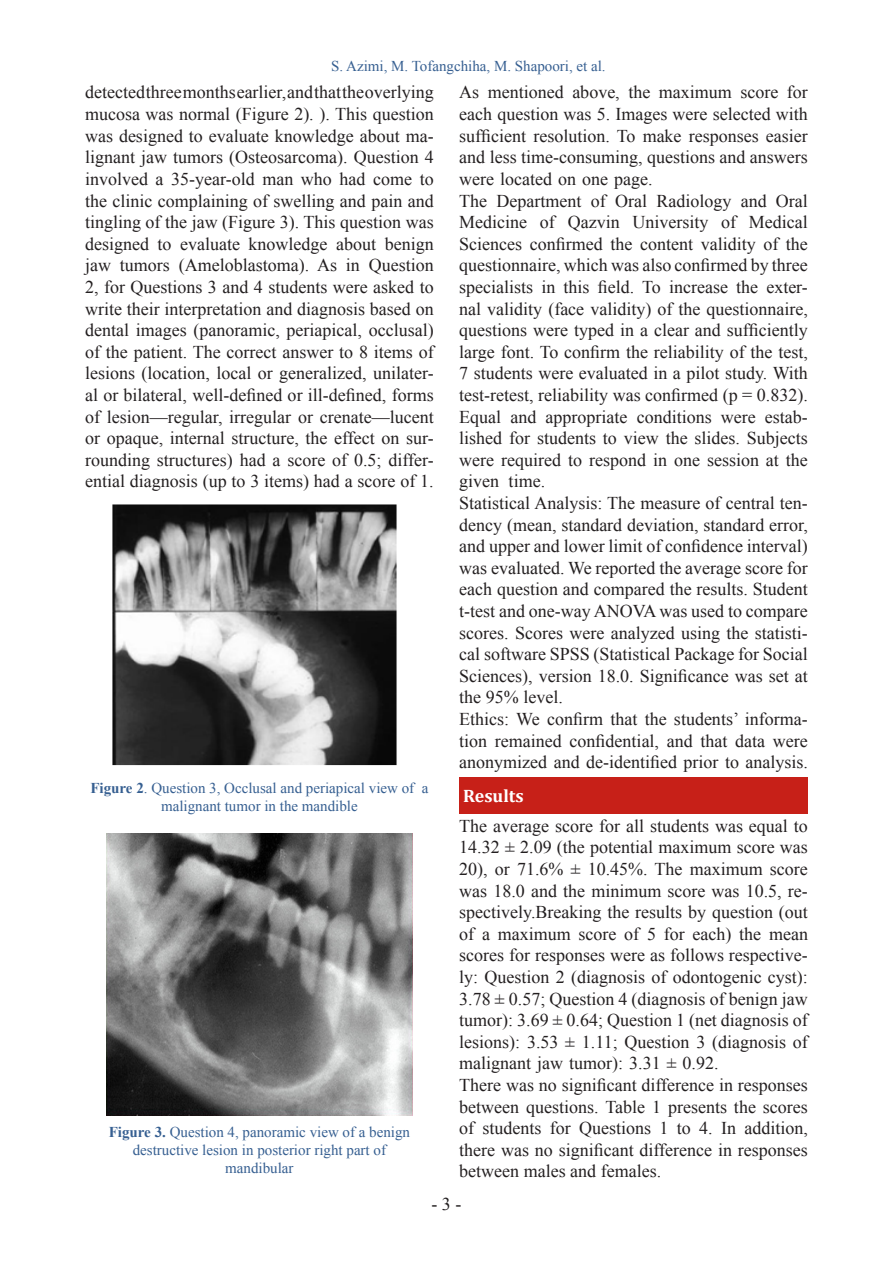
<style>
.page{position:relative;width:893px;height:1263px;background:#fff}
.page>*{position:absolute;margin:0;border:0;box-sizing:border-box;transform-origin:0 0}
.t1{font:18px/21.6px "Times New Roman";color:#231f20;text-align:justify}
.t2{font:700 18px "Cambria";color:#fff}
.t3{font:15px/18px "Times New Roman";color:#365f91;text-align:center}
.s1{font-weight:700}
</style>
<div class="page">
<div style="left:459px;top:777px;width:349px;height:37px;background:#c72018"></div>
<img style="left:112px;top:504px;width:285px;height:262px">
<img style="left:107px;top:833px;width:305px;height:282px">
<p class="t3" style="left:331px;top:57px;width:276px">S. Azimi, M. Tofangchiha, M. Shapoori, et al.</p>
<p class="t1" style="left:459px;top:81px;width:350px">As mentioned above, the maximum score for each question was 5. Images were selected with sufficient resolution. To make responses easier and less time-consuming, questions and answers were located on one page.</p>
<p class="t1" style="left:459px;top:189px;width:350px">The Department of Oral Radiology and Oral Medicine of Qazvin University of Medical Sciences confirmed the content validity of the questionnaire, which was also confirmed by three specialists in this field. To increase the exter&shy;nal validity (face validity) of the questionnaire, questions were typed in a clear and sufficiently large font. To confirm the reliability of the test, 7 students were evaluated in a pilot study. With test-retest, reliability was confirmed (p = 0.832).</p>
<p class="t1" style="left:459px;top:405px;width:350px">Equal and appropriate conditions were estab&shy;lished for students to view the slides. Subjects were required to respond in one session at the given time.</p>
<p class="t1" style="left:459px;top:492px;width:350px">Statistical Analysis: The measure of central ten&shy;dency (mean, standard deviation, standard error, and upper and lower limit of confidence interval) was evaluated. We reported the average score for each question and compared the results. Student t-test and one-way ANOVA was used to compare scores. Scores were analyzed using the statisti&shy;cal software SPSS (Statistical Package for Social Sciences), version 18.0. Significance was set at the 95% level.</p>
<p class="t1" style="left:459px;top:708px;width:350px">Ethics: We confirm that the students’ informa&shy;tion remained confidential, and that data were anonymized and de-identified prior to analysis.</p>
<p class="t2" style="left:463px;top:783px;width:62px">Results</p>
<p class="t1" style="left:85px;top:81px;width:350px">detected three months earlier, and that the overlying mucosa was normal (Figure 2). ). This question was designed to evaluate knowledge about ma&shy;lignant jaw tumors (Osteosarcoma). Question 4 involved a 35-year-old man who had come to the clinic complaining of swelling and pain and tingling of the jaw (Figure 3). This question was designed to evaluate knowledge about benign jaw tumors (Ameloblastoma). As in Question 2, for Questions 3 and 4 students were asked to write their interpretation and diagnosis based on dental images (panoramic, periapical, occlusal) of the patient. The correct answer to 8 items of lesions (location, local or generalized, unilater&shy;al or bilateral, well-defined or ill-defined, forms of lesion—regular, irregular or crenate—lucent or opaque, internal structure, the effect on sur&shy;rounding structures) had a score of 0.5; differ&shy;ential diagnosis (up to 3 items) had a score of 1.</p>
<p class="t3" style="left:90px;top:779px;width:339px"><span class="s1">Figure 2</span>. Question 3, Occlusal and periapical view of a malignant tumor in the mandible</p>
<p class="t3" style="left:109px;top:1122px;width:303px"><span class="s1">Figure 3.</span> Question 4, panoramic view of a benign destructive lesion in posterior right part of mandibular</p>
<p class="t1" style="left:459px;top:815px;width:350px">The average score for all students was equal to 14.32 ± 2.09 (the potential maximum score was 20), or 71.6% ± 10.45%. The maximum score was 18.0 and the minimum score was 10.5, re&shy;spectively.Breaking the results by question (out of a maximum score of 5 for each) the mean scores for responses were as follows respective&shy;ly: Question 2 (diagnosis of odontogenic cyst):<br>3.78 ± 0.57; Question 4 (diagnosis of benign jaw tumor): 3.69 ± 0.64; Question 1 (net diagnosis of lesions): 3.53 ± 1.11; Question 3 (diagnosis of malignant jaw tumor): 3.31 ± 0.92.</p>
<p class="t1" style="left:459px;top:1074px;width:350px">There was no significant difference in responses between questions. Table 1 presents the scores of students for Questions 1 to 4. In addition, there was no significant difference in responses between males and females.</p>
<p class="t1" style="left:431px;top:1192px;width:31px">- 3 -</p>
</div>
